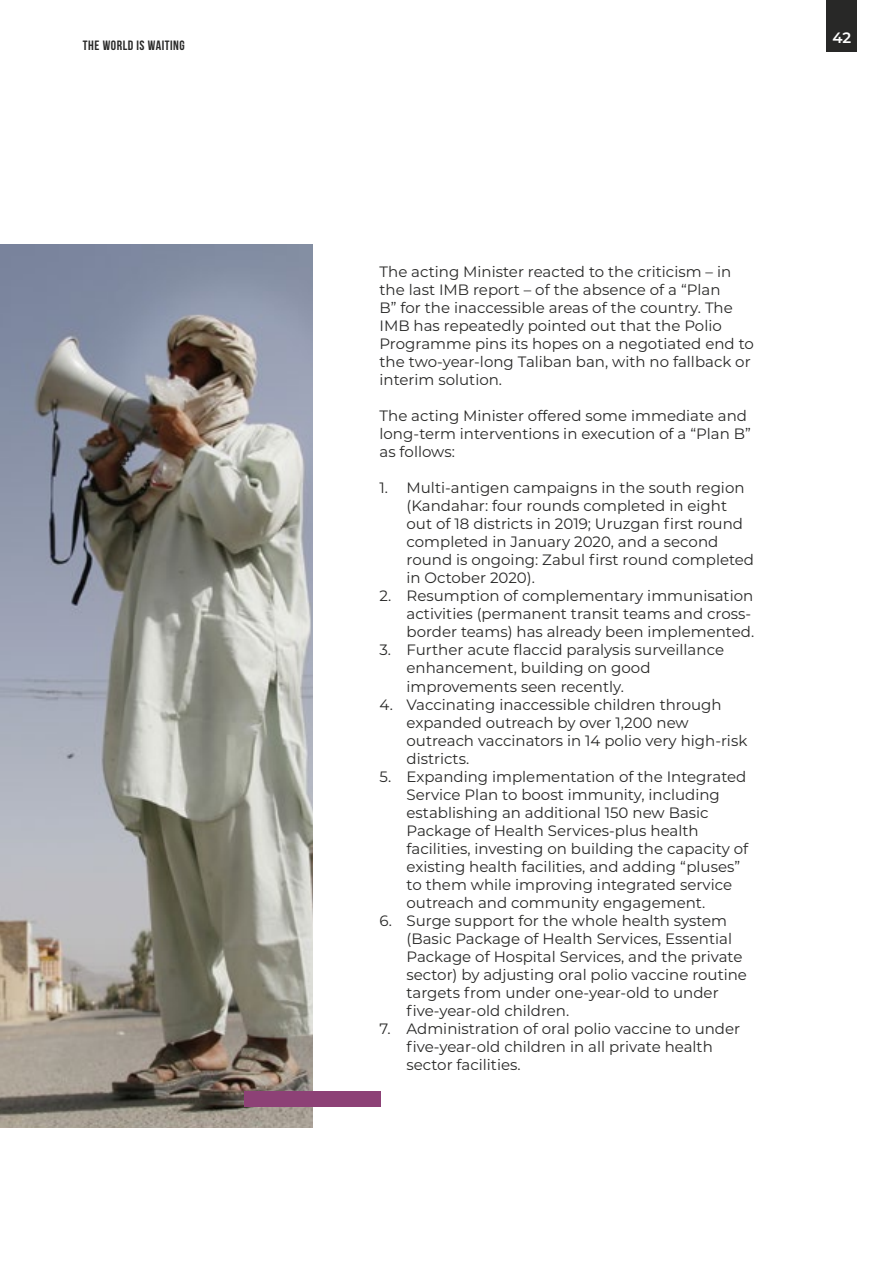
<style>
.page{position:relative;width:893px;height:1263px;background:#fff}
.page>*{position:absolute;margin:0;border:0;box-sizing:border-box;transform-origin:0 0}
.t1{font:15px/18px "Montserrat";color:#282827}
.t2{font:600 15px "Montserrat";color:#fff}
.t3{font:700 13.5px "Bebas Neue";letter-spacing:.04em;color:#282827}
</style>
<div class="page">
<div style="left:827px;top:0;width:30px;height:52px;background:#282827"></div>
<img style="left:0;top:245px;width:313px;height:882px">
<div style="left:245px;top:1091px;width:136px;height:15px;background:#8d4176"></div>
<p class="t3" style="left:83px;top:38px;width:104px">THE WORLD IS WAITING</p>
<p class="t2" style="left:832px;top:27px;width:20px">42</p>
<p class="t1" style="left:380px;top:263px;width:376px">The acting Minister reacted to the criticism – in the last IMB report – of the absence of a “Plan<br>B” for the inaccessible areas of the country. The IMB has repeatedly pointed out that the Polio Programme pins its hopes on a negotiated end to the two-year-long Taliban ban, with no fallback or interim solution.</p>
<p class="t1" style="left:380px;top:407px;width:373px">The acting Minister offered some immediate and long-term interventions in execution of a “Plan B” as follows:</p>
<p class="t1" style="left:406px;top:479px;width:349px;text-indent:-27px">1. Multi-antigen campaigns in the south region (Kandahar: four rounds completed in eight out of 18 districts in 2019; Uruzgan first round completed in January 2020, and a second round is ongoing: Zabul first round completed in October 2020).</p>
<p class="t1" style="left:406px;top:587px;width:349px;text-indent:-27px">2. Resumption of complementary immunisation activities (permanent transit teams and cross&shy;border teams) has already been implemented.</p>
<p class="t1" style="left:406px;top:641px;width:319px;text-indent:-27px">3. Further acute flaccid paralysis surveillance enhancement, building on good improvements seen recently.</p>
<p class="t1" style="left:406px;top:695px;width:342px;text-indent:-27px">4. Vaccinating inaccessible children through expanded outreach by over 1,200 new outreach vaccinators in 14 polio very high-risk districts.</p>
<p class="t1" style="left:406px;top:767px;width:343px;text-indent:-27px">5. Expanding implementation of the Integrated Service Plan to boost immunity, including establishing an additional 150 new Basic Package of Health Services-plus health facilities, investing on building the capacity of existing health facilities, and adding “pluses” to them while improving integrated service outreach and community engagement.</p>
<p class="t1" style="left:406px;top:911px;width:342px;text-indent:-27px">6. Surge support for the whole health system (Basic Package of Health Services, Essential Package of Hospital Services, and the private sector) by adjusting oral polio vaccine routine targets from under one-year-old to under five-year-old children.</p>
<p class="t1" style="left:406px;top:1019px;width:335px;text-indent:-27px">7. Administration of oral polio vaccine to under five-year-old children in all private health sector facilities.</p>
</div>
